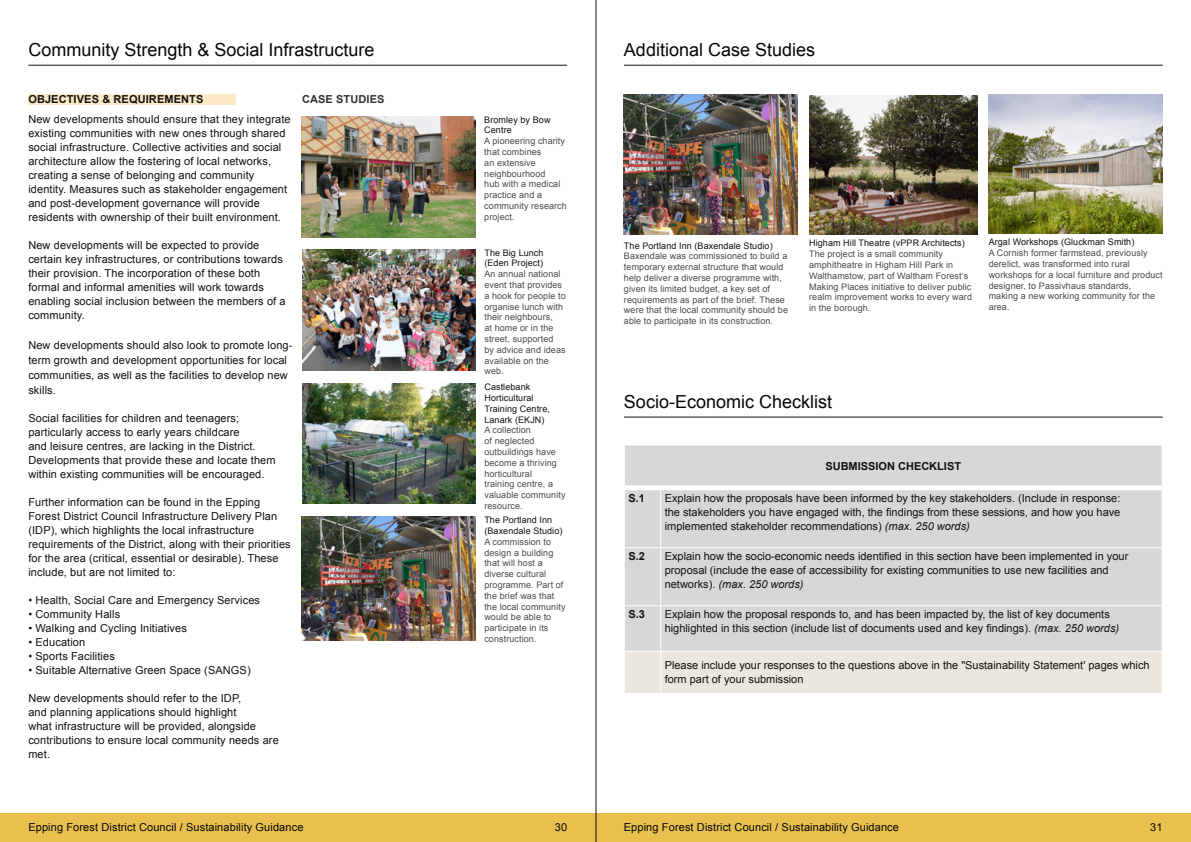
<style>
.page{position:relative;width:1191px;height:842px;background:#fff}
.page>*{position:absolute;margin:0;border:0;box-sizing:border-box;transform-origin:0 0}
.t1{font:18px "Arial";color:#050708}
.t2{font:11px/14px "Arial";letter-spacing:.01em;color:#121212}
.t3{font:11px "Arial";letter-spacing:.01em;color:#050708}
.t4{font:700 11px "Arial";letter-spacing:.01em;color:#121212}
.t5{font:700 11px "Arial";letter-spacing:.01em;color:#303231}
.t6{font:9px/10.8px "Arial";letter-spacing:.01em;color:#4a4c4b}
.t7{font:9px/10.8px "Arial";letter-spacing:.01em;color:#121212}
.s1{font-style:italic}
</style>
<div class="page">
<div style="left:0;top:813px;width:595px;height:29px;background:#e9c04d"></div>
<div style="left:595px;top:813px;width:596px;height:29px;background:#e9c04d"></div>
<hr style="left:28px;top:65px;width:539px;height:1px;background:#121212">
<div style="left:28px;top:94px;width:208px;height:11px;background:#fce9c5"></div>
<img style="left:302px;top:116px;width:174px;height:122px">
<img style="left:301px;top:516px;width:174px;height:124px">
<img style="left:302px;top:249px;width:174px;height:122px">
<img style="left:302px;top:384px;width:174px;height:119px">
<hr style="left:596px;top:0;width:1px;height:842px;background:#121212">
<div style="left:625px;top:445px;width:536px;height:206px;background:#d5d8d7"></div>
<div style="left:625px;top:652px;width:536px;height:41px;background:#ebe7dc"></div>
<div style="left:625px;top:485px;width:35px;height:5px;background:#fff"></div>
<div style="left:660px;top:485px;width:501px;height:5px;background:#fff"></div>
<hr style="left:660px;top:490px;width:1px;height:57px;background:#fff">
<hr style="left:624px;top:547px;width:36px;height:1px;background:#fff">
<hr style="left:660px;top:547px;width:502px;height:1px;background:#fff">
<hr style="left:660px;top:548px;width:1px;height:57px;background:#fff">
<hr style="left:624px;top:605px;width:36px;height:1px;background:#fff">
<hr style="left:660px;top:605px;width:502px;height:1px;background:#fff">
<hr style="left:660px;top:606px;width:1px;height:45px;background:#fff">
<hr style="left:660px;top:652px;width:1px;height:41px;background:#fff">
<hr style="left:624px;top:65px;width:538px;height:1px;background:#121212">
<hr style="left:624px;top:417px;width:538px;height:1px;background:#121212">
<img style="left:988px;top:94px;width:174px;height:140px">
<img style="left:809px;top:96px;width:168px;height:139px">
<img style="left:624px;top:94px;width:174px;height:141px">
<h1 class="t1" style="left:28px;top:38px;width:348px">Community Strength &amp; Social Infrastructure</h1>
<p class="t4" style="left:28px;top:91px;width:176px">OBJECTIVES &amp; REQUIREMENTS</p>
<p class="t5" style="left:302px;top:91px;width:84px">CASE STUDIES</p>
<p class="t2" style="left:28px;top:113px;width:264px">New developments should ensure that they integrate existing communities with new ones through shared social infrastructure. Collective activities and social architecture allow the fostering of local networks, creating a sense of belonging and community identity. Measures such as stakeholder engagement and post-development governance will provide residents with ownership of their built environment.</p>
<p class="t2" style="left:28px;top:239px;width:259px">New developments will be expected to provide certain key infrastructures, or contributions towards their provision. The incorporation of these both formal and informal amenities will work towards enabling social inclusion between the members of a community.</p>
<p class="t2" style="left:28px;top:338px;width:266px;line-height:15px">New developments should also look to promote long&shy;term growth and development opportunities for local communities, as well as the facilities to develop new skills.</p>
<p class="t2" style="left:28px;top:412px;width:249px">Social facilities for children and teenagers; particularly access to early years childcare<br>and leisure centres, are lacking in the District.<br>Developments that provide these and locate them within existing communities will be encouraged.</p>
<p class="t2" style="left:28px;top:496px;width:264px">Further information can be found in the Epping Forest District Council Infrastructure Delivery Plan (IDP), which highlights the local infrastructure requirements of the District, along with their priorities for the area (critical, essential or desirable). These include, but are not limited to:</p>
<p class="t2" style="left:28px;top:594px;width:233px">• Health, Social Care and Emergency Services</p>
<p class="t2" style="left:28px;top:608px;width:93px">• Community Halls</p>
<p class="t2" style="left:28px;top:622px;width:160px">• Walking and Cycling Initiatives</p>
<p class="t2" style="left:28px;top:636px;width:58px">• Education</p>
<p class="t2" style="left:28px;top:650px;width:88px">• Sports Facilities</p>
<p class="t2" style="left:28px;top:664px;width:224px">• Suitable Alternative Green Space (SANGS)</p>
<p class="t2" style="left:28px;top:692px;width:252px">New developments should refer to the IDP,<br>and planning applications should highlight<br>what infrastructure will be provided, alongside contributions to ensure local community needs are met.</p>
<p class="t7" style="left:484px;top:114px;width:68px">Bromley by Bow<br>Centre</p>
<p class="t6" style="left:484px;top:136px;width:84px">A pioneering charity that combines<br>an extensive neighbourhood<br>hub with a medical practice and a community research project.</p>
<p class="t7" style="left:484px;top:247px;width:61px">The Big Lunch (Eden Project)</p>
<p class="t6" style="left:484px;top:269px;width:83px">An annual national event that provides a hook for people to organise lunch with their neighbours,<br>at home or in the street, supported<br>by advice and ideas available on the web.</p>
<p class="t7" style="left:484px;top:382px;width:67px">Castlebank<br>Horticultural<br>Training Centre,<br>Lanark (EKJN)</p>
<p class="t6" style="left:484px;top:425px;width:83px">A collection<br>of neglected outbuildings have become a thriving horticultural<br>training centre, a valuable community resource.</p>
<p class="t7" style="left:484px;top:515px;width:80px">The Portland Inn (Baxendale Studio)</p>
<p class="t6" style="left:484px;top:536px;width:83px">A commission to design a building that will host a diverse cultural programme. Part of the brief was that the local community would be able to participate in its construction.</p>
<h1 class="t1" style="left:624px;top:38px;width:193px">Additional Case Studies</h1>
<p class="t7" style="left:624px;top:240px;width:150px">The Portland Inn (Baxendale Studio)</p>
<p class="t6" style="left:624px;top:251px;width:165px">Baxendale was commissioned to build a temporary external structure that would help deliver a diverse programme with, given its limited budget, a key set of requirements as part of the brief. These were that the local community should be able to participate in its construction.</p>
<p class="t7" style="left:809px;top:238px;width:157px">Higham Hill Theatre (vPPR Architects)</p>
<p class="t6" style="left:809px;top:249px;width:164px">The project is a small community amphitheatre in Higham Hill Park in Walthamstow, part of Waltham Forest‘s Making Places initiative to deliver public realm improvement works to every ward in the borough.</p>
<p class="t7" style="left:988px;top:237px;width:147px">Argal Workshops (Gluckman Smith)</p>
<p class="t6" style="left:988px;top:248px;width:175px">A Cornish former farmstead, previously derelict, was transformed into rural workshops for a local furniture and product designer, to Passivhaus standards, making a new working community for the area.</p>
<h1 class="t1" style="left:624px;top:389px;width:210px">Socio-Economic Checklist</h1>
<p class="t4" style="left:825px;top:459px;width:137px">SUBMISSION CHECKLIST</p>
<p class="t4" style="left:628px;top:491px;width:18px">S.1</p>
<p class="t2" style="left:664px;top:491px;width:457px;text-align:justify">Explain how the proposals have been informed by the key stakeholders. (Include in response: the stakeholders you have engaged with, the findings from these sessions, and how you have implemented stakeholder recommendations) <span class="s1">(max. 250 words)</span></p>
<p class="t4" style="left:628px;top:549px;width:18px">S.2</p>
<p class="t2" style="left:664px;top:549px;width:465px">Explain how the socio-economic needs identified in this section have been implemented in your proposal (include the ease of accessibility for existing communities to use new facilities and networks). <span class="s1">(max. 250 words)</span></p>
<p class="t4" style="left:628px;top:607px;width:18px">S.3</p>
<p class="t2" style="left:664px;top:607px;width:456px">Explain how the proposal responds to, and has been impacted by, the list of key documents highlighted in this section (include list of documents used and key findings). <span class="s1">(max. 250 words)</span></p>
<p class="t2" style="left:664px;top:658px;width:486px">Please include your responses to the questions above in the "Sustainability Statement' pages which form part of your submission</p>
<p class="t3" style="left:28px;top:820px;width:277px">Epping Forest District Council / Sustainability Guidance</p>
<p class="t3" style="left:555px;top:820px;width:14px">30</p>
<p class="t3" style="left:624px;top:820px;width:277px">Epping Forest District Council / Sustainability Guidance</p>
<p class="t3" style="left:1150px;top:820px;width:14px">31</p>
</div>
